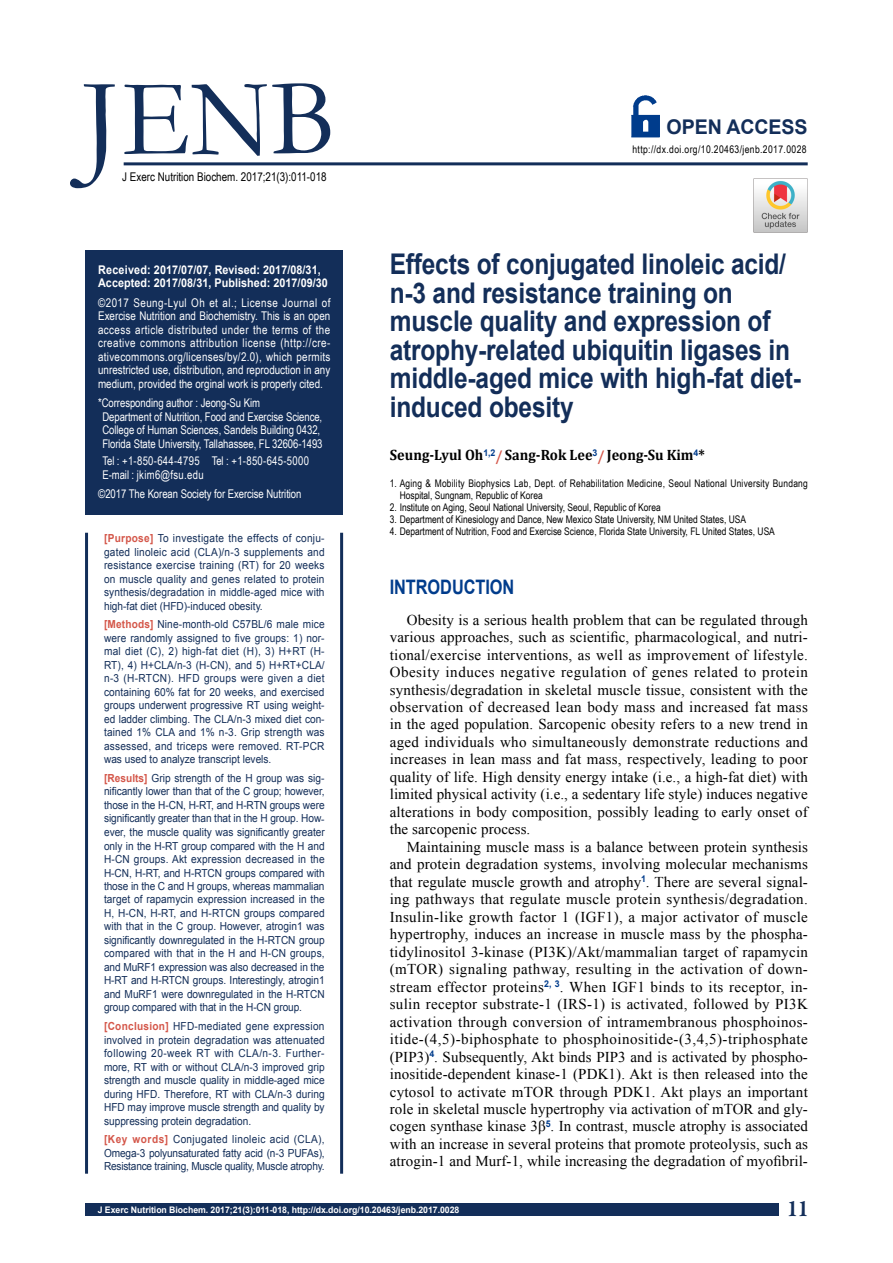
<style>
.page{position:relative;width:893px;height:1263px;background:#fff}
.page>*{position:absolute;margin:0;border:0;box-sizing:border-box;transform-origin:0 0}
.t1{font:700 28.5px/28.5px "Arial";letter-spacing:-.01em;color:#132e59;scale:.86 1}
.t2{font:600 24px "Garamond Premr Pro";color:#132e59}
.t3{font:700 20.25px "Arial";letter-spacing:-.005em;color:#132e59}
.t4{font:700 19.95px "Arial";letter-spacing:-.005em;color:#003c8c;scale:.82 1}
.t5{font:15px/17.5px "Times New Roman";letter-spacing:.005em;color:#000;text-align:justify}
.t6{font:700 15px "Cambria";color:#000;scale:.95 1}
.t7{font:12px/13.5px "Arial Narrow";letter-spacing:-.005em;color:#fff;text-align:justify}
.t8{font:700 12px/13.5px "Arial";letter-spacing:.005em;color:#fff;scale:.9 1}
.t9{font:12px/13.5px "Arial Narrow";letter-spacing:.025em;color:#fff}
.t10{font:12px "Arial Narrow";color:#000}
.t11{font:11.1px/13.5px "Arial";color:#132e59;text-align:justify;scale:.91 1}
.t12{font:10.5px "Arial Narrow";color:#000}
.t13{font:10.5px/12px "Arial Narrow";letter-spacing:.02em;color:#000}
.t14{font:10.5px "Arial Narrow";letter-spacing:.035em;color:#000}
.t15{font:700 9px "Arial";letter-spacing:-.005em;color:#fff}
.s1{font-weight:700;color:#d4574a}
.s2{color:#d4574a}
</style>
<div class="page">
<div style="left:85px;top:1203px;width:693px;height:13px;background:#132e59"></div>
<hr style="left:85px;top:533px;width:3px;height:641px;background:#132e59">
<hr style="left:340px;top:533px;width:3px;height:641px;background:#132e59">
<div style="left:85px;top:250px;width:258px;height:264px;background:#132e59"></div>
<img style="left:631px;top:95px;width:29px;height:43px">
<svg style="left:70px;top:84px;width:45px;height:104px"></svg>
<svg style="left:124px;top:83px;width:206px;height:73px"></svg>
<hr style="left:124px;top:162px;width:684px;height:3px;background:#132e59">
<img style="left:753px;top:178px;width:54px;height:54px">
<p class="t10" style="left:122px;top:168px;width:206px">J Exerc Nutrition Biochem. 2017;21(3):011-018</p>
<p class="t8" style="left:98px;top:263px;width:257px">Received: 2017/07/07, Revised: 2017/08/31,<br>Accepted: 2017/08/31, Published: 2017/09/30</p>
<p class="t7" style="left:98px;top:295px;width:234px">©2017 Seung-Lyul Oh et al.; License Journal of Exercise Nutrition and Biochemistry. This is an open access article distributed under the terms of the creative commons attribution license (http://cre&shy;ativecommons.org/licenses/by/2.0), which permits unrestricted use, distribution, and reproduction in any medium, provided the orginal work is properly cited.</p>
<p class="t7" style="left:102px;top:396px;width:222px;text-align:left;text-indent:-4px">*Corresponding author : Jeong-Su Kim<br>Department of Nutrition, Food and Exercise Science, College of Human Sciences, Sandels Building 0432, Florida State University, Tallahassee, FL 32606-1493</p>
<p class="t9" style="left:102px;top:454px;width:208px">Tel : +1-850-644-4795 Tel : +1-850-645-5000<br>E-mail : jkim6@fsu.edu</p>
<p class="t7" style="left:98px;top:487px;width:205px">©2017 The Korean Society for Exercise Nutrition</p>
<p class="t11" style="left:104px;top:532px;width:244px"><span class="s1">[Purpose]</span> To investigate the effects of conju&shy;gated linoleic acid (CLA)/n-3 supplements and resistance exercise training (RT) for 20 weeks on muscle quality and genes related to protein synthesis/degradation in middle-aged mice with high-fat diet (HFD)-induced obesity.</p>
<p class="t11" style="left:104px;top:618px;width:244px"><span class="s1">[Methods]</span> Nine-month-old C57BL/6 male mice were randomly assigned to five groups: 1) nor&shy;mal diet (C), 2) high-fat diet (H), 3) H+RT (H-RT), 4) H+CLA/n-3 (H-CN), and 5) H+RT+CLA/ n-3 (H-RTCN). HFD groups were given a diet containing 60% fat for 20 weeks, and exercised groups underwent progressive RT using weight&shy;ed ladder climbing. The CLA/n-3 mixed diet con&shy;tained 1% CLA and 1% n-3. Grip strength was assessed, and triceps were removed. RT-PCR was used to analyze transcript levels.</p>
<p class="t11" style="left:104px;top:771px;width:244px"><span class="s1">[Results]</span> Grip strength of the H group was sig&shy;nificantly lower than that of the C group; however, those in the H-CN, H-RT, and H-RTN groups were significantly greater than that in the H group. How&shy;ever, the muscle quality was significantly greater only in the H-RT group compared with the H and H-CN groups. Akt expression decreased in the H-CN, H-RT, and H-RTCN groups compared with those in the C and H groups, whereas mammalian target of rapamycin expression increased in the H, H-CN, H-RT, and H-RTCN groups compared with that in the C group. However, atrogin1 was significantly downregulated in the H-RTCN group compared with that in the H and H-CN groups, and MuRF1 expression was also decreased in the H-RT and H-RTCN groups. Interestingly, atrogin1 and MuRF1 were downregulated in the H-RTCN group compared with that in the H-CN group.</p>
<p class="t11" style="left:104px;top:1019px;width:244px"><span class="s1">[Conclusion]</span> HFD-mediated gene expression involved in protein degradation was attenuated following 20-week RT with CLA/n-3. Further&shy;more, RT with or without CLA/n-3 improved grip strength and muscle quality in middle-aged mice during HFD. Therefore, RT with CLA/n-3 during HFD may improve muscle strength and quality by suppressing protein degradation.</p>
<p class="t11" style="left:104px;top:1133px;width:244px"><span class="s1">[Key words]</span> Conjugated linoleic acid (CLA), Omega-3 polyunsaturated fatty acid (n-3 PUFAs), Resistance training, Muscle quality, Muscle atrophy.</p>
<h3 class="t3" style="left:666px;top:113px;width:143px">OPEN ACCESS</h3>
<p class="t14" style="left:632px;top:141px;width:176px">http://dx.doi.org/10.20463/jenb.2017.0028</p>
<h1 class="t1" style="left:390px;top:251px;width:480px">Effects of conjugated linoleic acid/ n-3 and resistance training on muscle quality and expression of atrophy-related ubiquitin ligases in middle-aged mice with high-fat diet&shy;induced obesity</h1>
<p class="t6" style="left:390px;top:446px;width:333px">Seung-Lyul Oh<sup>1,2</sup><span class="s2">/</span> Sang-Rok Lee<sup>3</sup><span class="s2">/</span> Jeong-Su Kim<sup>4</sup>*</p>
<p class="t13" style="left:400px;top:477px;width:410px;text-indent:-10px">1. Aging &amp; Mobility Biophysics Lab, Dept. of Rehabilitation Medicine, Seoul National University Bundang<br>Hospital, Sungnam, Republic of Korea</p>
<p class="t12" style="left:390px;top:500px;width:272px">2. Institute on Aging, Seoul National University, Seoul, Republic of Korea</p>
<p class="t12" style="left:390px;top:512px;width:358px">3. Department of Kinesiology and Dance, New Mexico State University, NM United States, USA</p>
<p class="t12" style="left:390px;top:524px;width:386px">4. Department of Nutrition, Food and Exercise Science, Florida State University, FL United States, USA</p>
<h3 class="t4" style="left:390px;top:574px;width:153px">INTRODUCTION</h3>
<p class="t5" style="left:390px;top:611px;width:420px;text-indent:17px">Obesity is a serious health problem that can be regulated through various approaches, such as scientific, pharmacological, and nutri&shy;tional/exercise interventions, as well as improvement of lifestyle.<br>Obesity induces negative regulation of genes related to protein synthesis/degradation in skeletal muscle tissue, consistent with the observation of decreased lean body mass and increased fat mass in the aged population. Sarcopenic obesity refers to a new trend in aged individuals who simultaneously demonstrate reductions and increases in lean mass and fat mass, respectively, leading to poor quality of life. High density energy intake (i.e., a high-fat diet) with limited physical activity (i.e., a sedentary life style) induces negative alterations in body composition, possibly leading to early onset of the sarcopenic process.</p>
<p class="t5" style="left:390px;top:838px;width:420px;text-indent:17px">Maintaining muscle mass is a balance between protein synthesis and protein degradation systems, involving molecular mechanisms that regulate muscle growth and atrophy<sup>1</sup>. There are several signal&shy;ing pathways that regulate muscle protein synthesis/degradation.<br>Insulin-like growth factor 1 (IGF1), a major activator of muscle hypertrophy, induces an increase in muscle mass by the phospha&shy;tidylinositol 3-kinase (PI3K)/Akt/mammalian target of rapamycin (mTOR) signaling pathway, resulting in the activation of down&shy;stream effector proteins<sup>2,</sup> <sup>3</sup>. When IGF1 binds to its receptor, in&shy;sulin receptor substrate-1 (IRS-1) is activated, followed by PI3K activation through conversion of intramembranous phosphoinos&shy;itide-(4,5)-biphosphate to phosphoinositide-(3,4,5)-triphosphate (PIP3)<sup>4</sup>. Subsequently, Akt binds PIP3 and is activated by phospho&shy;inositide-dependent kinase-1 (PDK1). Akt is then released into the cytosol to activate mTOR through PDK1. Akt plays an important role in skeletal muscle hypertrophy via activation of mTOR and gly&shy;cogen synthase kinase 3β<sup>5</sup>. In contrast, muscle atrophy is associated with an increase in several proteins that promote proteolysis, such as atrogin-1 and Murf-1, while increasing the degradation of myofibril-</p>
<p class="t15" style="left:98px;top:1204px;width:363px">J Exerc Nutrition Biochem. 2017;21(3):011-018, http://dx.doi.org/10.20463/jenb.2017.0028</p>
<h2 class="t2" style="left:786px;top:1194px;width:24px">11</h2>
</div>
